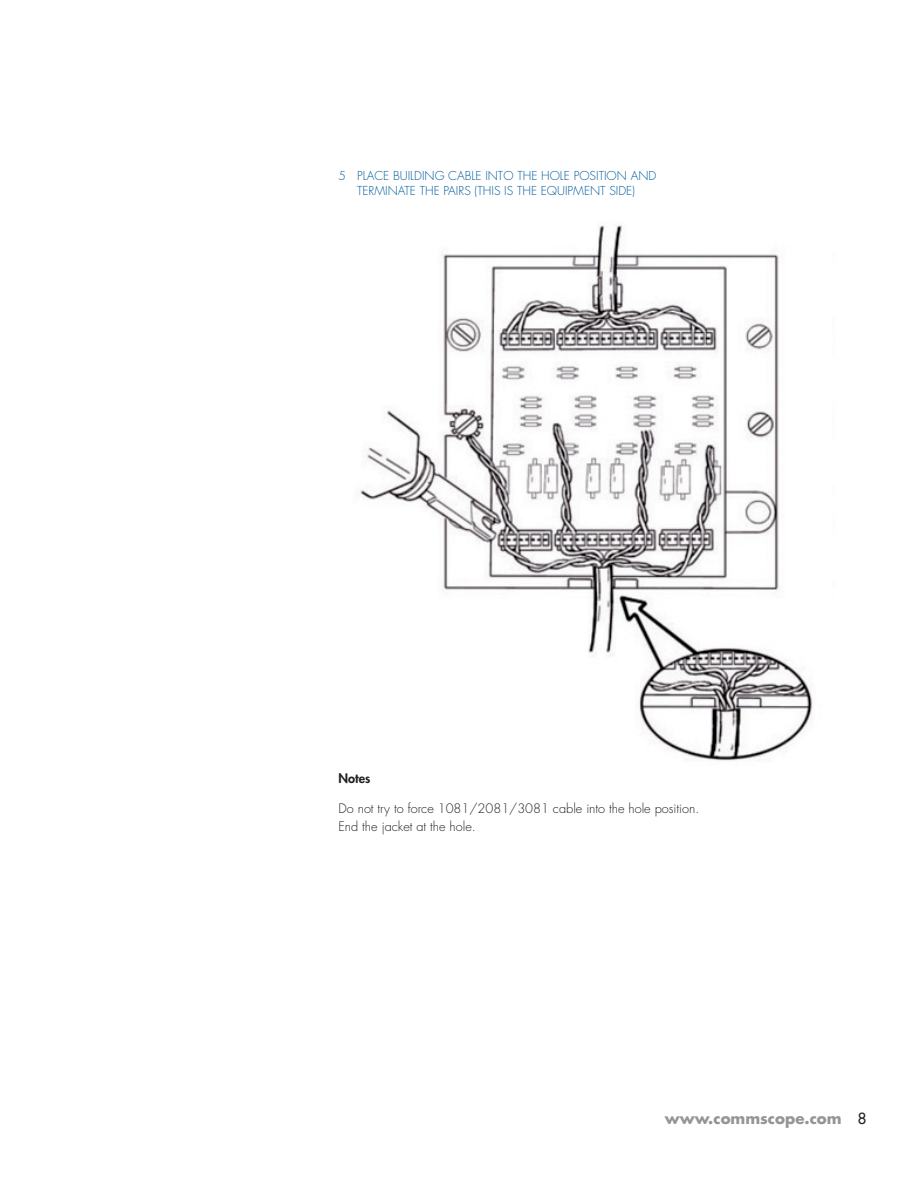
<style>
.page{position:relative;width:918px;height:1188px;background:#fff}
.page>*{position:absolute;margin:0;border:0;box-sizing:border-box;transform-origin:0 0}
.t1{font:700 15px "Futura Std";color:#939598}
.t2{font:300 12.75px/17.2px "Futura Std";color:#231f20}
.t3{font:800 12.75px "Futura Std";color:#231f20}
.t4{font:300 12px/15px "Futura Std";color:#005d9c}
.s1{font-weight:500;color:#231f20}
</style>
<div class="page">
<img style="left:357px;top:225px;width:456px;height:536px">
<p class="t4" style="left:339px;top:168px;width:243px">5 PLACE BUI LDI NG CABLE I NTO THE HOLE POSITIO</p>
<p class="t4" style="left:357px;top:168px;width:301px;text-indent:260px">N AND<br>TERMI NATE THE PAI RS (THIS IS THE EQUIPMENT SI DE)</p>
<p class="t3" style="left:339px;top:771px;width:33px">Notes</p>
<p class="t2" style="left:339px;top:800px;width:362px">DO NOT TRY TO FORCE 1081/2081/3081 CABLE INTO THE HOLE POSITION.<br>END THE JACKET AT THE HOLE.</p>
<p class="t1" style="left:665px;top:1109px;width:203px">www.commscope.com <span class="s1">8</span></p>
</div>
